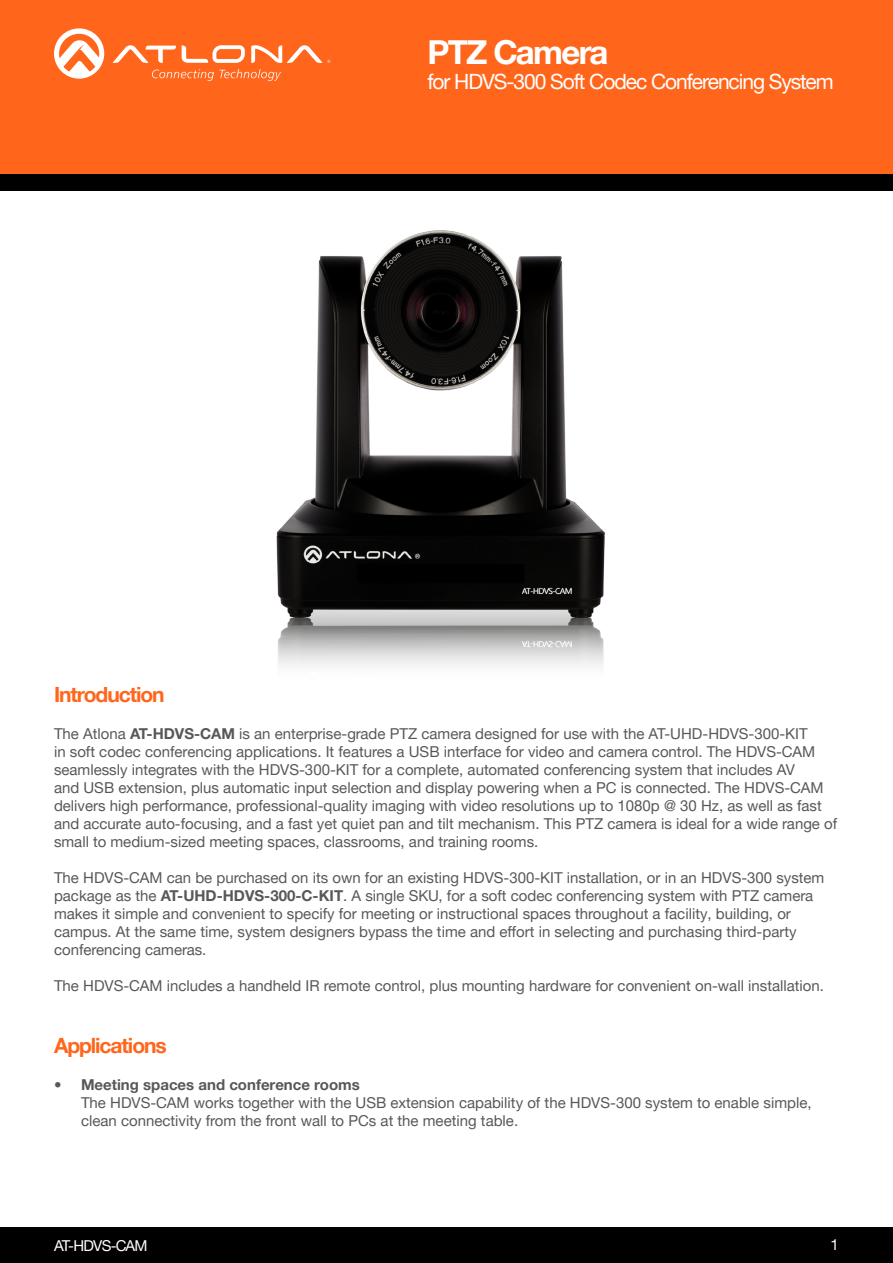
<style>
.page{position:relative;width:893px;height:1263px;background:#fff}
.page>*{position:absolute;margin:0;border:0;box-sizing:border-box;transform-origin:0 0}
.t1{font:700 33px "Helvetica Neue LTW1 G";letter-spacing:-.05em;color:#fff}
.t2{font:21px "Helvetica Neue LTW1 G";letter-spacing:-.05em;color:#fff}
.Product_Type_First_P{font:700 21px "Helvetica Neue LTW1 G";letter-spacing:-.05em;color:#ff661c}
.General_Text{font:15px/18px "Helvetica Neue LTW1 G";color:#57585a}
.t3{font:15px "Helvetica Neue LTW1 G";letter-spacing:-.05em;color:#fff}
.s1{font-weight:700}
</style>
<div class="page">
<div style="left:0;top:1227px;width:893px;height:36px;background:#000"></div>
<div style="left:0;top:0;width:893px;height:174px;background:#ff661c"></div>
<div style="left:0;top:174px;width:893px;height:17px;background:#000"></div>
<svg style="left:182px;top:45px;width:63px;height:18px"></svg>
<svg style="left:113px;top:45px;width:63px;height:18px"></svg>
<svg style="left:251px;top:45px;width:79px;height:18px"></svg>
<svg style="left:54px;top:28px;width:50px;height:51px"></svg>
<svg style="left:152px;top:69px;width:129px;height:12px"></svg>
<img style="left:278px;top:627px;width:326px;height:39px">
<img style="left:276px;top:230px;width:329px;height:397px">
<h1 class="t1" style="left:427px;top:32px;width:183px">PTZ Camera</h1>
<p class="Product_Type_First_P" style="left:54px;top:682px;width:112px">Introduction</p>
<h2 class="t2" style="left:427px;top:68px;width:408px">for HDVS-300 Soft Codec Conferencing System</h2>
<p class="General_Text" style="left:54px;top:724px;width:785px">The Atlona <span class="s1">AT-HDVS-CAM</span> is an enterprise-grade PTZ camera designed for use with the AT-UHD-HDVS-300-KIT<br>in soft codec conferencing applications. It features a USB interface for video and camera control. The HDVS-CAM seamlessly integrates with the HDVS-300-KIT for a complete, automated conferencing system that includes AV<br>and USB extension, plus automatic input selection and display powering when a PC is connected. The HDVS-CAM delivers high performance, professional-quality imaging with video resolutions up to 1080p @ 30 Hz, as well as fast and accurate auto-focusing, and a fast yet quiet pan and tilt mechanism. This PTZ camera is ideal for a wide range of small to medium-sized meeting spaces, classrooms, and training rooms.</p>
<p class="General_Text" style="left:54px;top:868px;width:772px">The HDVS-CAM can be purchased on its own for an existing HDVS-300-KIT installation, or in an HDVS-300 system package as the <span class="s1">AT-UHD-HDVS-300-C-KIT</span>. A single SKU, for a soft codec conferencing system with PTZ camera makes it simple and convenient to specify for meeting or instructional spaces throughout a facility, building, or campus. At the same time, system designers bypass the time and effort in selecting and purchasing third-party conferencing cameras.</p>
<p class="General_Text" style="left:54px;top:976px;width:771px">The HDVS-CAM includes a handheld IR remote control, plus mounting hardware for convenient on-wall installation.</p>
<p class="Product_Type_First_P" style="left:54px;top:1033px;width:114px">Applications</p>
<p class="General_Text" style="left:81px;top:1075px;width:732px;text-indent:-27px"><span class="s1">• Meeting spaces and conference rooms<br></span>The HDVS-CAM works together with the USB extension capability of the HDVS-300 system to enable simple, clean connectivity from the front wall to PCs at the meeting table.</p>
<p class="t3" style="left:54px;top:1236px;width:95px">AT-HDVS-CAM</p>
<p class="t3" style="left:831px;top:1235px;width:10px">1</p>
</div>
